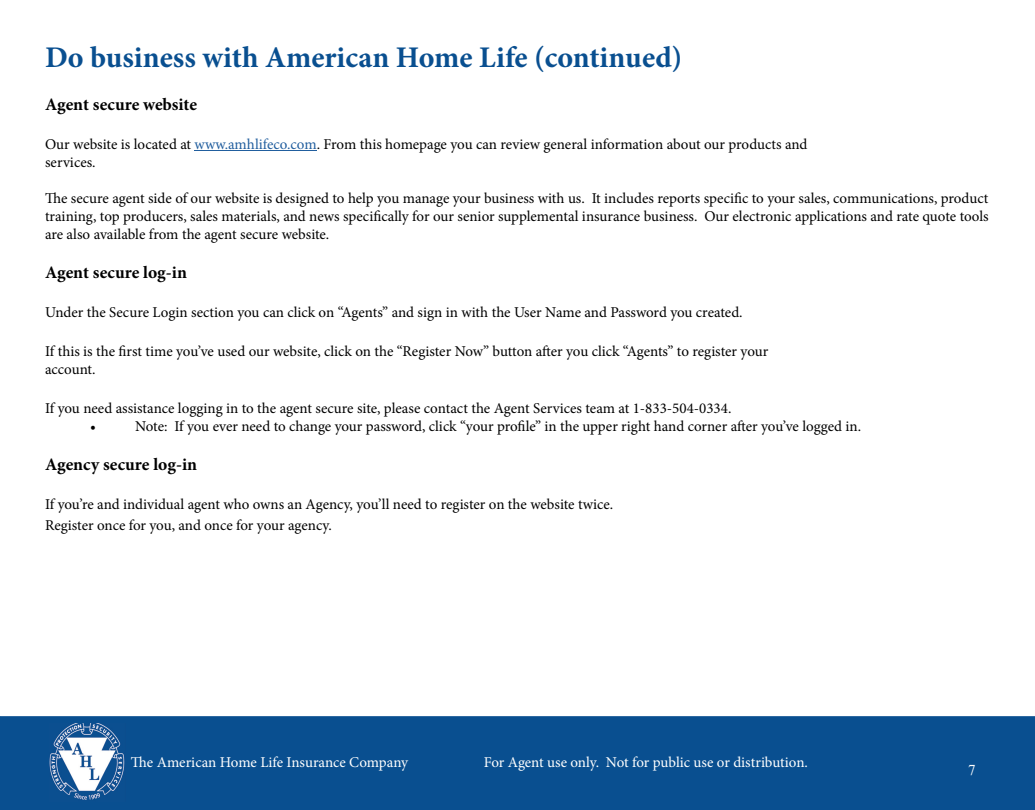
<style>
.page{position:relative;width:1035px;height:810px;background:#fff}
.page>*{position:absolute;margin:0;border:0;box-sizing:border-box;transform-origin:0 0}
.t1{font:700 30px "Minion Pro";color:#094f90}
.t2{font:700 17.5px "Minion Pro";color:#000}
.t3{font:15px/18px "Minion Pro";letter-spacing:-.005em;color:#000}
.t4{font:15px "Minion Pro";letter-spacing:-.005em;color:#fff}
.t5{font:15px "Times New Roman";color:#fff}
.s1{color:#215e9e}
</style>
<div class="page">
<div style="left:0;top:716px;width:1035px;height:94px;background:#094f90"></div>
<img style="left:50px;top:724px;width:75px;height:77px">
<hr style="left:195px;top:150px;width:122px;height:1px;background:#215e9e">
<h1 class="t1" style="left:45px;top:36px;width:639px">Do business with American Home Life (continued)</h1>
<p class="t2" style="left:45px;top:92px;width:154px">Agent secure website</p>
<p class="t3" style="left:45px;top:136px;width:764px">Our website is located at <span class="s1">www.amhlifeco.com</span>. From this homepage you can review general information about our products and services.</p>
<p class="t3" style="left:45px;top:190px;width:945px;text-align:justify">The secure agent side of our website is designed to help you manage your business with us. It includes reports specific to your sales, communications, product training, top producers, sales materials, and news specifically for our senior supplemental insurance business. Our electronic applications and rate quote tools are also available from the agent secure website.</p>
<p class="t2" style="left:45px;top:260px;width:143px">Agent secure log-in</p>
<p class="t3" style="left:45px;top:304px;width:699px">Under the Secure Login section you can click on “Agents” and sign in with the User Name and Password you created.</p>
<p class="t3" style="left:45px;top:343px;width:725px">If this is the first time you’ve used our website, click on the “Register Now” button after you click “Agents” to register your account.</p>
<p class="t3" style="left:90px;top:400px;width:643px;text-indent:-45px">If you need assistance logging in to the agent secure site, please contact the Agent Services team at 1-833-504-0334. •</p>
<p class="t3" style="left:135px;top:418px;width:728px">Note: If you ever need to change your password, click “your profile” in the upper right hand corner after you’ve logged in.</p>
<p class="t2" style="left:45px;top:452px;width:154px">Agency secure log-in</p>
<p class="t3" style="left:45px;top:494px;width:570px;line-height:21px">If you’re and individual agent who owns an Agency, you’ll need to register on the website twice.<br>Register once for you, and once for your agency.</p>
<p class="t4" style="left:131px;top:752px;width:279px">The American Home Life Insurance Company</p>
<p class="t4" style="left:484px;top:752px;width:326px">For Agent use only. Not for public use or distribution.</p>
<p class="t5" style="left:968px;top:760px;width:9px">7</p>
</div>
